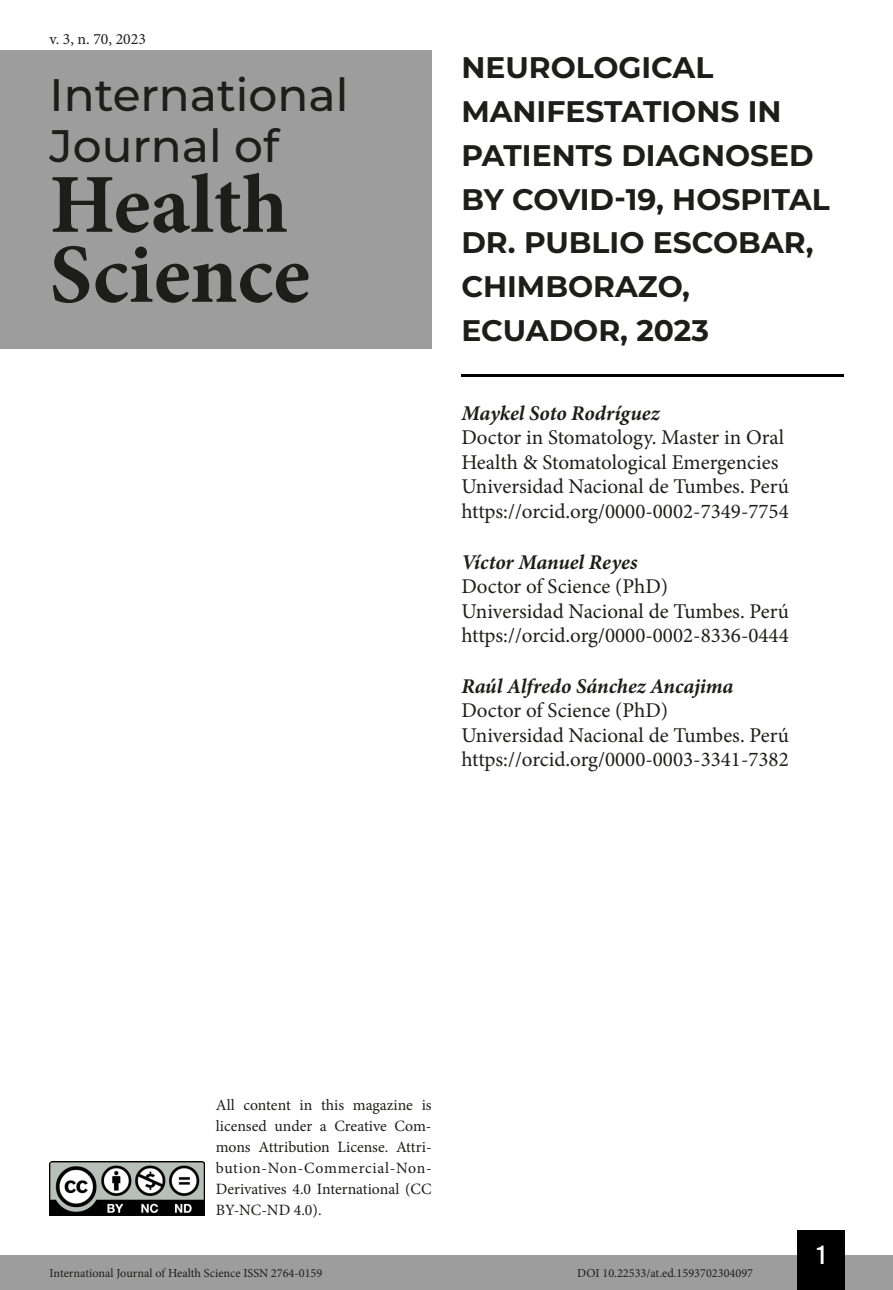
<style>
.page{position:relative;width:893px;height:1290px;background:#fff}
.page>*{position:absolute;margin:0;border:0;box-sizing:border-box;transform-origin:0 0}
.t1{font:700 84px/70px "Minion Pro";color:#1d1d1b}
.t2{font:500 45.5px/50.8px "Montserrat";color:#1d1d1b}
.t3{font:700 29.75px/43.8px "Montserrat";color:#1d1d1b}
.t4{font:26.25px "Bebas Kai";color:#fff}
.t5{font:21px/24.5px "Minion Pro";color:#1d1d1b}
.t6{font:italic 700 21px "Minion Pro";letter-spacing:-.005em;color:#1d1d1b}
.t7{font:15.75px/21px "Minion Pro";color:#1d1d1b;text-align:justify}
.t8{font:12.25px "Minion Pro";color:#1d1d1b}
</style>
<div class="page">
<div style="left:0;top:1255px;width:893px;height:35px;background:#9d9d9d"></div>
<div style="left:797px;top:1230px;width:48px;height:60px;background:#000"></div>
<img style="left:50px;top:1161px;width:154px;height:54px">
<div style="left:0;top:50px;width:432px;height:298px;background:#9d9d9d"></div>
<hr style="left:461px;top:374px;width:382px;height:3px;background:#000">
<p class="t7" style="left:50px;top:28px;width:98px">v. 3, n. 70, 2023</p>
<h2 class="t2" style="left:50px;top:68px;width:300px">International<br>Journal of</h2>
<h1 class="t1" style="left:50px;top:169px;width:262px">Health<br>Science</h1>
<h3 class="t3" style="left:461px;top:44px;width:370px">NEUROLOGICAL<br>MANIFESTATIONS IN<br>PATIENTS DIAGNOSED<br>BY COVID-19, HOSPITAL<br>DR. PUBLIO ESCOBAR,<br>CHIMBORAZO,<br>ECUADOR, 2023</h3>
<p class="t6" style="left:461px;top:398px;width:200px">Maykel Soto Rodríguez</p>
<p class="t5" style="left:461px;top:425px;width:329px">Doctor in Stomatology. Master in Oral Health &amp; Stomatological Emergencies Universidad Nacional de Tumbes. Perú https://orcid.org/0000-0002-7349-7754</p>
<p class="t6" style="left:461px;top:547px;width:178px">Víctor Manuel Reyes</p>
<p class="t5" style="left:461px;top:574px;width:329px">Doctor of Science (PhD)<br>Universidad Nacional de Tumbes. Perú https://orcid.org/0000-0002-8336-0444</p>
<p class="t6" style="left:461px;top:671px;width:274px">Raúl Alfredo Sánchez Ancajima</p>
<p class="t5" style="left:461px;top:698px;width:329px">Doctor of Science (PhD)<br>Universidad Nacional de Tumbes. Perú https://orcid.org/0000-0003-3341-7382</p>
<p class="t7" style="left:216px;top:1095px;width:217px">All content in this magazine is licensed under a Creative Com&shy;mons Attribution License. Attri&shy;bution-Non-Commercial-Non-Derivatives 4.0 International (CC BY-NC-ND 4.0).</p>
<p class="t4" style="left:817px;top:1241px;width:10px">1</p>
<p class="t8" style="left:50px;top:1265px;width:274px">International Journal of Health Science ISSN 2764-0159</p>
<p class="t8" style="left:577px;top:1265px;width:177px">DOI 10.22533/at.ed.1593702304097</p>
</div>
